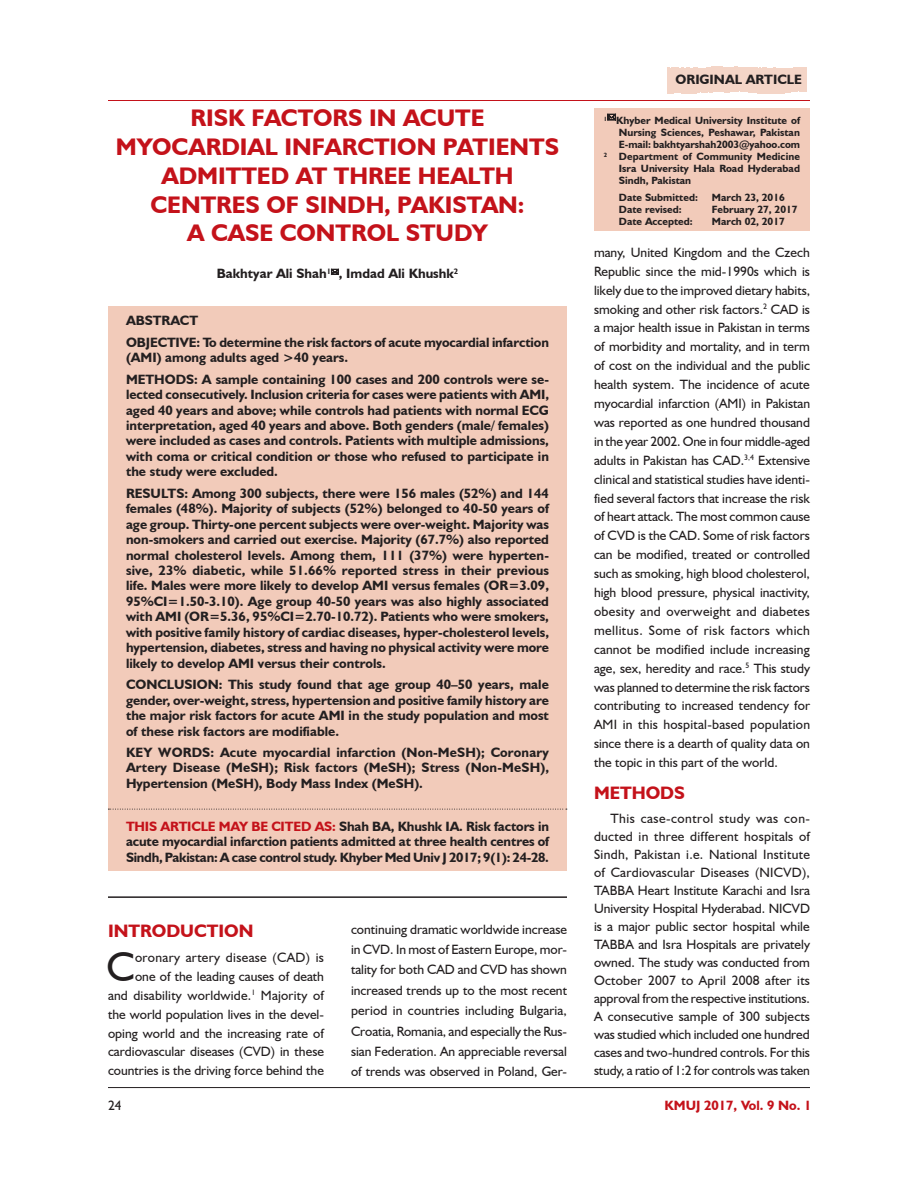
<style>
.page{position:relative;width:918px;height:1188px;background:#fff}
.page>*{position:absolute;margin:0;border:0;box-sizing:border-box;transform-origin:0 0}
.Body_text{font:41.1px "Humanist 521 BT";color:#231f20}
.Headline{font:700 24px/28.8px "Humanist 521 BT";color:#c4121a;text-align:center}
.Subhead_1{font:700 18px "Humanist 521 BT";color:#c4121a}
.Body_text-2{font:13.5px/18.9px "Humanist 521 BT";color:#231f20;text-align:justify}
.Abstract{font:700 13.5px/15.5px "Humanist 521 BT";color:#231f20;text-align:justify}
.Author_Name{font:700 13.5px "Humanist 521 BT";color:#231f20}
.t1{font:700 13.5px "Humanist 521 BT";color:#c4121a}
.Body_text-3{font:700 13.5px "Humanist 521 BT";color:#231f20}
.Body_text-4{font:700 10.5px/12px "Humanist 521 BT";color:#231f20;text-align:justify}
.s1{color:#c4121a}
</style>
<div class="page">
<hr style="left:108px;top:1087px;width:702px;height:1px;background:#231f20">
<hr style="left:108px;top:100px;width:702px;height:1px;background:#c4121a">
<svg style="left:667px;top:92px;width:46px;height:2px"></svg>
<svg style="left:667px;top:66px;width:140px;height:3px"></svg>
<div style="left:594px;top:108px;width:216px;height:123px;background:#f2cbba"></div>
<div style="left:108px;top:306px;width:459px;height:565px;background:#f2cbba"></div>
<svg style="left:108px;top:809px;width:459px;height:1px"></svg>
<hr style="left:108px;top:896px;width:459px;height:2px;background:#231f20">
<svg style="left:331px;top:269px;width:8px;height:6px"></svg>
<svg style="left:607px;top:114px;width:9px;height:6px"></svg>
<p class="Headline" style="left:116px;top:103px;width:445px">RISK FACTORS IN ACUTE<br>MYOCARDIAL INFARCTION PATIENTS<br>ADMITTED AT THREE HEALTH<br>CENTRES OF SINDH, PAKISTAN:</p>
<p class="Headline" style="left:187px;top:218px;width:302px">A CASE CONTROL STUDY</p>
<p class="Author_Name" style="left:217px;top:265px;width:243px">Bakhtyar Ali Shah<sup>1</sup> , Imdad Ali Khushk<sup>2</sup></p>
<p class="Abstract" style="left:126px;top:313px;width:74px">ABSTRACT</p>
<p class="Abstract" style="left:126px;top:334px;width:424px">OBJECTIVE: To determine the risk factors of acute myocardial infarction (AMI) among adults aged &gt;40 years.</p>
<p class="Abstract" style="left:126px;top:371px;width:425px">METHODS: A sample containing 100 cases and 200 controls were se&shy;lected consecutively. Inclusion criteria for cases were patients with AMI, aged 40 years and above; while controls had patients with normal ECG interpretation, aged 40 years and above. Both genders (male/ females) were included as cases and controls. Patients with multiple admissions, with coma or critical condition or those who refused to participate in the study were excluded.</p>
<p class="Abstract" style="left:126px;top:485px;width:425px">RESULTS: Among 300 subjects, there were 156 males (52%) and 144 females (48%). Majority of subjects (52%) belonged to 40-50 years of age group. Thirty-one percent subjects were over-weight. Majority was non-smokers and carried out exercise. Majority (67.7%) also reported normal cholesterol levels. Among them, 111 (37%) were hyperten&shy;sive, 23% diabetic, while 51.66% reported stress in their previous life. Males were more likely to develop AMI versus females (OR=3.09, 95%CI=1.50-3.10). Age group 40-50 years was also highly associated with AMI (OR=5.36, 95%CI=2.70-10.72). Patients who were smokers, with positive family history of cardiac diseases, hyper-cholesterol levels, hypertension, diabetes, stress and having no physical activity were more likely to develop AMI versus their controls.</p>
<p class="Abstract" style="left:126px;top:677px;width:425px">CONCLUSION: This study found that age group 40–50 years, male gender, over-weight, stress, hypertension and positive family history are the major risk factors for acute AMI in the study population and most of these risk factors are modifiable.</p>
<p class="Abstract" style="left:126px;top:744px;width:425px">KEY WORDS: Acute myocardial infarction (Non-MeSH); Coronary Artery Disease (MeSH); Risk factors (MeSH); Stress (Non-MeSH), Hypertension (MeSH), Body Mass Index (MeSH).</p>
<p class="Abstract" style="left:126px;top:818px;width:425px"><span class="s1">THIS ARTICLE MAY BE CITED AS:</span> Shah BA, Khushk IA. Risk factors in acute myocardial infarction patients admitted at three health centres of Sindh, Pakistan: A case control study. Khyber Med Univ J 2017; 9(1): 24-28.</p>
<p class="Subhead_1" style="left:108px;top:920px;width:147px">INTRODUCTION</p>
<p class="Body_text" style="left:107px;top:942px;width:30px">C</p>
<p class="Body_text-2" style="left:108px;top:948px;width:218px;text-align:right">oronary artery disease (CAD) is<br>one of the leading causes of death<br>and disability worldwide.<sup>1</sup> Majority of the world population lives in the devel&shy;oping world and the increasing rate of cardiovascular diseases (CVD) in these countries is the driving force behind the</p>
<p class="Body_text-2" style="left:351px;top:919px;width:218px;line-height:20.4px">continuing dramatic worldwide increase in CVD. In most of Eastern Europe, mor&shy;tality for both CAD and CVD has shown increased trends up to the most recent period in countries including Bulgaria, Croatia, Romania, and especially the Rus&shy;sian Federation. An appreciable reversal of trends was observed in Poland, Ger-</p>
<p class="Body_text-3" style="left:676px;top:71px;width:128px">ORIGINAL ARTICLE</p>
<p class="Body_text-4" style="left:619px;top:115px;width:183px;text-indent:-15px"><sup>1</sup> Khyber Medical University Institute of Nursing Sciences, Peshawar, Pakistan E-mail: bakhtyarshah2003@yahoo.com</p>
<p class="Body_text-4" style="left:619px;top:151px;width:183px;text-indent:-15px"><sup>2</sup> Department of Community Medicine Isra University Hala Road Hyderabad Sindh, Pakistan</p>
<p class="Body_text-4" style="left:619px;top:191px;width:80px">Date Submitted:</p>
<p class="Body_text-4" style="left:712px;top:191px;width:74px">March 23, 2016</p>
<p class="Body_text-4" style="left:619px;top:203px;width:64px">Date revised:</p>
<p class="Body_text-4" style="left:712px;top:203px;width:87px">February 27, 2017</p>
<p class="Body_text-4" style="left:619px;top:215px;width:75px">Date Accepted:</p>
<p class="Body_text-4" style="left:712px;top:215px;width:74px">March 02, 2017</p>
<p class="Body_text-2" style="left:594px;top:243px;width:218px">many, United Kingdom and the Czech Republic since the mid-1990s which is likely due to the improved dietary habits, smoking and other risk factors.<sup>2</sup> CAD is a major health issue in Pakistan in terms of morbidity and mortality, and in term of cost on the individual and the public health system. The incidence of acute myocardial infarction (AMI) in Pakistan was reported as one hundred thousand in the year 2002. One in four middle-aged adults in Pakistan has CAD.<sup>3,4</sup> Extensive clinical and statistical studies have identi&shy;fied several factors that increase the risk of heart attack. The most common cause of CVD is the CAD. Some of risk factors can be modified, treated or controlled such as smoking, high blood cholesterol, high blood pressure, physical inactivity, obesity and overweight and diabetes mellitus. Some of risk factors which cannot be modified include increasing age, sex, heredity and race.<sup>5</sup> This study was planned to determine the risk factors contributing to increased tendency for AMI in this hospital-based population since there is a dearth of quality data on the topic in this part of the world.</p>
<p class="Subhead_1" style="left:594px;top:782px;width:92px">METHODS</p>
<p class="Body_text-2" style="left:594px;top:809px;width:218px;line-height:18px;text-indent:16px">This case-control study was con&shy;ducted in three different hospitals of Sindh, Pakistan i.e. National Institute of Cardiovascular Diseases (NICVD), TABBA Heart Institute Karachi and Isra University Hospital Hyderabad. NICVD is a major public sector hospital while TABBA and Isra Hospitals are privately owned. The study was conducted from October 2007 to April 2008 after its approval from the respective institutions.<br>A consecutive sample of 300 subjects was studied which included one hundred cases and two-hundred controls. For this study, a ratio of 1:2 for controls was taken</p>
<p class="Body_text-2" style="left:108px;top:1095px;width:15px">24</p>
<p class="t1" style="left:665px;top:1097px;width:148px">KMUJ 2017, Vol. 9 No. 1</p>
</div>
